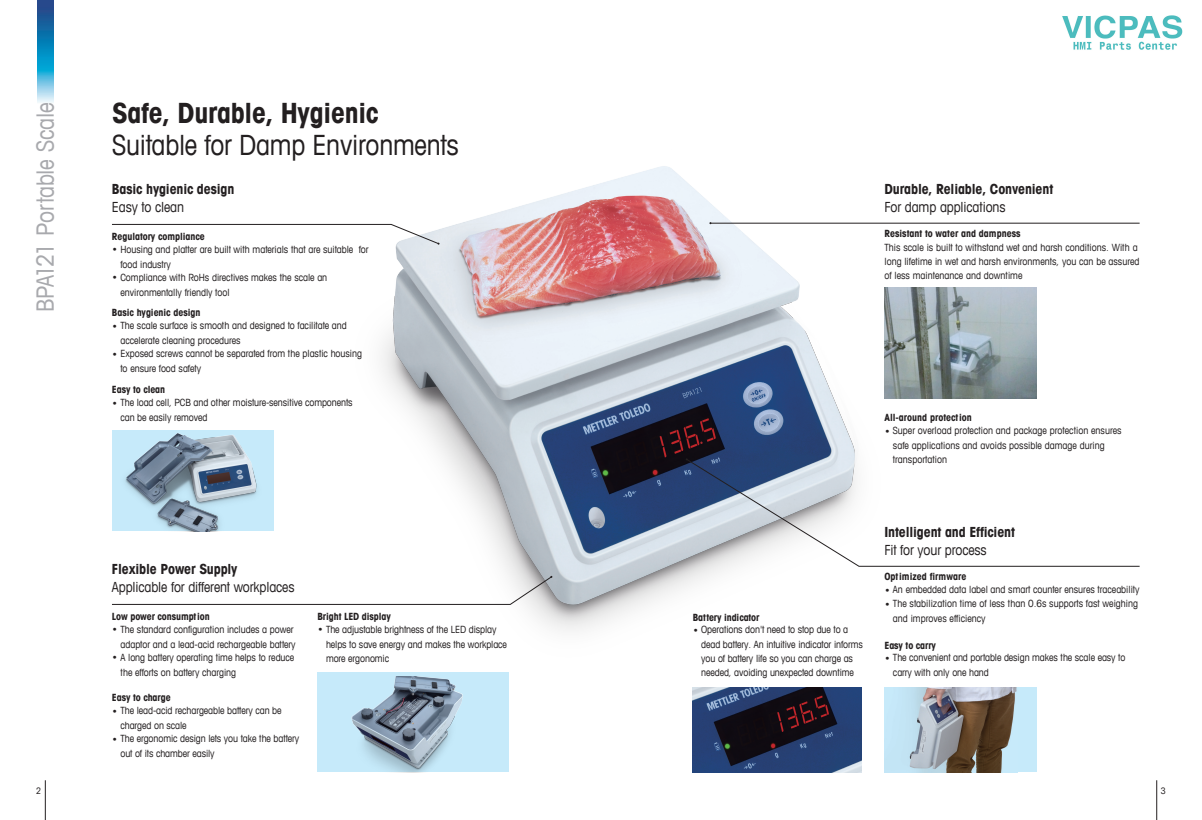
<style>
.page{position:relative;width:1202px;height:820px;background:#fff}
.page>*{position:absolute;margin:0;border:0;box-sizing:border-box;transform-origin:0 0}
.t1{font:condensed 28px "Avant Garde Com";letter-spacing:-.01em;color:#231f20}
.t2{font:700 condensed 28px "Avant Garde Com";letter-spacing:-.01em;color:#231f20}
.t3{font:condensed 24px "Avant Garde Com";letter-spacing:-.015em;color:#a8a9ad}
.t4{font:700 condensed 14px "Avant Garde Com";letter-spacing:-.01em;color:#231f20}
.t5{font:condensed 14px "Avant Garde Com";letter-spacing:-.01em;color:#231f20}
.t6{font:condensed 10px/15px "Avant Garde Com";letter-spacing:-.005em;color:#231f20}
.t7{font:700 condensed 10px "Avant Garde Com";letter-spacing:-.005em;color:#231f20}
.t8{font:condensed 9px "Avant Garde Com";color:#231f20}
.s1{font-family:"Sim Sun";font-stretch:normal;font-size:12px}
</style>
<div class="page">
<img style="left:1062px;top:15px;width:120px;height:35px">
<img style="left:323px;top:166px;width:614px;height:465px">
<div style="left:317px;top:672px;width:192px;height:99px;background:#c6eafa"></div>
<img style="left:351px;top:676px;width:112px;height:95px">
<img style="left:112px;top:430px;width:162px;height:101px">
<img style="left:37px;top:0;width:17px;height:103px">
<svg style="left:112px;top:224px;width:328px;height:20px"></svg>
<svg style="left:112px;top:575px;width:440px;height:29px"></svg>
<hr style="left:710px;top:223px;width:430px;height:1px;background:#231f20">
<img style="left:884px;top:288px;width:152px;height:110px">
<img style="left:693px;top:687px;width:168px;height:84px">
<svg style="left:686px;top:458px;width:454px;height:108px"></svg>
<div style="left:884px;top:687px;width:153px;height:84px;background:#c6eafa"></div>
<img style="left:909px;top:687px;width:108px;height:84px">
<hr style="left:45px;top:780px;width:1px;height:39px;background:#231f20">
<hr style="left:1156px;top:780px;width:1px;height:39px;background:#231f20">
<h2 class="t3" style="left:30px;top:312px;width:211px;rotate:-90deg">BPA121 Portable Scale</h2>
<h1 class="t2" style="left:112px;top:95px;width:268px">Safe, Durable, Hygienic</h1>
<h1 class="t1" style="left:112px;top:128px;width:348px">Suitable for Damp Environments</h1>
<h3 class="t4" style="left:112px;top:180px;width:124px">Basic hygienic design</h3>
<h3 class="t5" style="left:112px;top:198px;width:74px">Easy to clean</h3>
<p class="t7" style="left:112px;top:229px;width:94px">Regulatory compliance</p>
<p class="t6" style="left:120px;top:241px;width:250px;text-indent:-9px"><span class="s1">•</span> Housing and platter are built with materials that are suitable for food industry</p>
<p class="t6" style="left:120px;top:269px;width:208px;text-indent:-9px"><span class="s1">•</span> Compliance with RoHs directives makes the scale an environmentally friendly tool</p>
<p class="t7" style="left:112px;top:306px;width:90px">Basic hygienic design</p>
<p class="t6" style="left:120px;top:318px;width:228px;text-indent:-9px"><span class="s1">•</span> The scale surface is smooth and designed to facilitate and accelerate cleaning procedures</p>
<p class="t6" style="left:120px;top:346px;width:243px;text-indent:-9px"><span class="s1">•</span> Exposed screws cannot be separated from the plastic housing to ensure food safety</p>
<p class="t7" style="left:112px;top:383px;width:55px">Easy to clean</p>
<p class="t6" style="left:120px;top:394px;width:234px;text-indent:-9px"><span class="s1">•</span> The load cell, PCB and other moisture-sensitive components can be easily removed</p>
<h3 class="t4" style="left:112px;top:560px;width:127px">Flexible Power Supply</h3>
<h3 class="t5" style="left:112px;top:578px;width:184px">Applicable for different workplaces</h3>
<p class="t7" style="left:112px;top:609px;width:99px">Low power consumption</p>
<p class="t6" style="left:112px;top:621px;width:185px;text-align:right"><span class="s1">•</span> The standard configuration includes a power adaptor and a lead-acid rechargeable battery</p>
<p class="t6" style="left:120px;top:649px;width:175px;text-indent:-9px"><span class="s1">•</span> A long battery operating time helps to reduce the efforts on battery charging</p>
<p class="t7" style="left:112px;top:691px;width:60px">Easy to charge</p>
<p class="t6" style="left:120px;top:702px;width:163px;text-indent:-9px"><span class="s1">•</span> The lead-acid rechargeable battery can be charged on scale</p>
<p class="t6" style="left:120px;top:730px;width:180px;text-indent:-9px"><span class="s1">•</span> The ergonomic design lets you take the battery out of its chamber easily</p>
<p class="t7" style="left:317px;top:609px;width:75px">Bright LED display</p>
<p class="t6" style="left:326px;top:621px;width:183px;text-indent:-9px"><span class="s1">•</span> The adjustable brightness of the LED display helps to save energy and makes the workplace</p>
<p class="t6" style="left:326px;top:650px;width:65px">more ergonomic</p>
<h3 class="t4" style="left:884px;top:180px;width:170px">Durable, Reliable, Convenient</h3>
<h3 class="t5" style="left:884px;top:198px;width:123px">For damp applications</h3>
<p class="t7" style="left:884px;top:226px;width:138px">Resistant to water and dampness</p>
<p class="t6" style="left:884px;top:240px;width:257px;line-height:14px">This scale is built to withstand wet and harsh conditions. With a long lifetime in wet and harsh environments, you can be assured of less maintenance and downtime</p>
<p class="t7" style="left:884px;top:411px;width:89px">All-around protection</p>
<p class="t6" style="left:893px;top:423px;width:230px;text-indent:-9px"><span class="s1">•</span> Super overload protection and package protection ensures safe applications and avoids possible damage during</p>
<p class="t6" style="left:893px;top:452px;width:56px">transportation</p>
<p class="t7" style="left:693px;top:610px;width:68px">Battery indicator</p>
<p class="t6" style="left:701px;top:621px;width:163px;text-indent:-9px"><span class="s1">•</span> Operations don't need to stop due to a dead battery. An intuitive indicator informs</p>
<p class="t6" style="left:701px;top:651px;width:154px;line-height:14px">you of battery life so you can charge as needed, avoiding unexpected downtime</p>
<h3 class="t4" style="left:884px;top:523px;width:132px">Intelligent and Efficient</h3>
<h3 class="t5" style="left:884px;top:541px;width:104px">Fit for your process</h3>
<p class="t7" style="left:884px;top:569px;width:83px">Optimized firmware</p>
<p class="t6" style="left:884px;top:581px;width:257px"><span class="s1">•</span> An embedded data label and smart counter ensures traceability</p>
<p class="t6" style="left:893px;top:595px;width:247px;text-indent:-9px"><span class="s1">•</span> The stabilization time of less than 0.6s supports fast weighing and improves efficiency</p>
<p class="t7" style="left:884px;top:638px;width:53px">Easy to carry</p>
<p class="t6" style="left:893px;top:649px;width:234px;text-indent:-9px"><span class="s1">•</span> The convenient and portable design makes the scale easy to carry with only one hand</p>
<p class="t8" style="left:36px;top:785px;width:7px">2</p>
<p class="t8" style="left:1161px;top:785px;width:7px">3</p>
</div>
